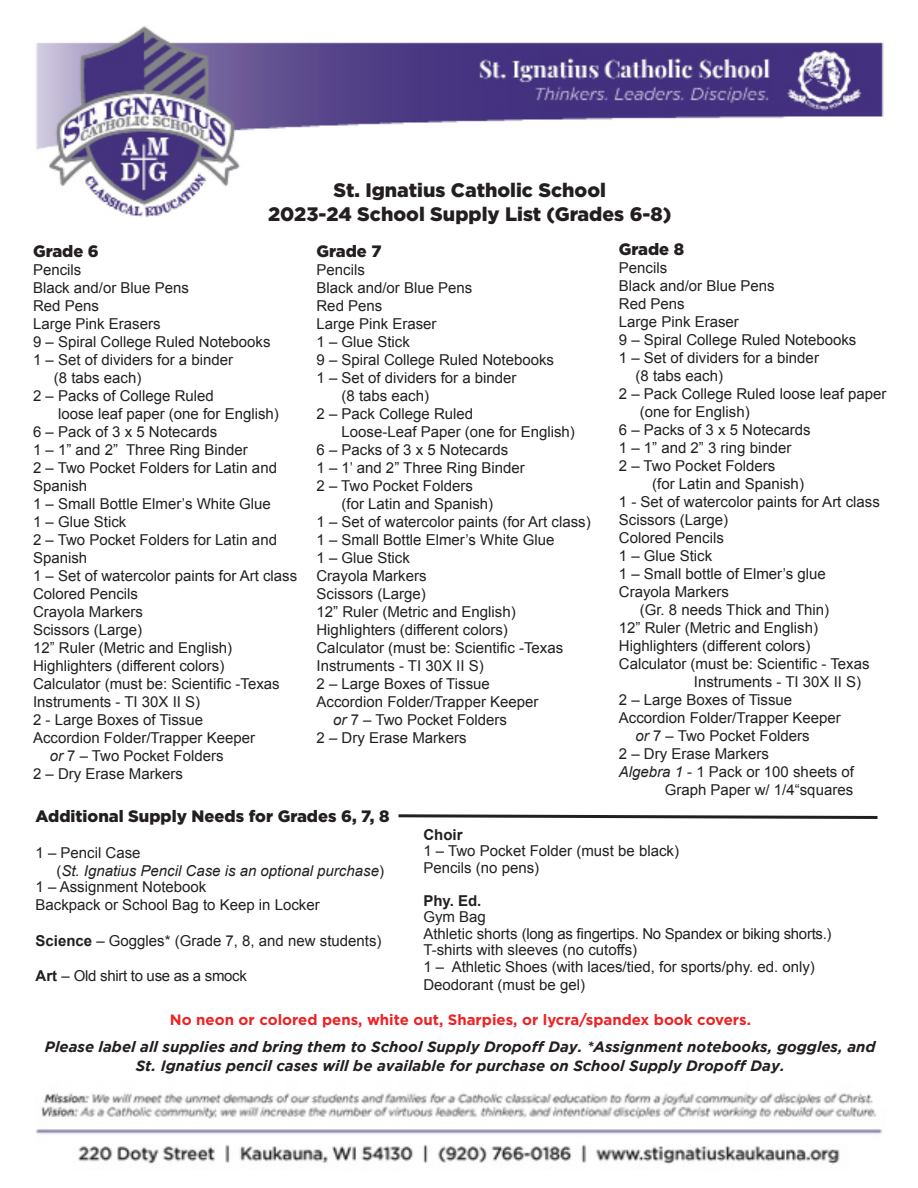
<style>
.page{position:relative;width:918px;height:1188px;background:#fff}
.page>*{position:absolute;margin:0;border:0;box-sizing:border-box;transform-origin:0 0}
.t1{font:900 19.5px/23.4px "Gotham";color:#231f20;text-align:center}
.t2{font:900 16.5px "Gotham";color:#231f20}
.t3{font:15px/18px "Arial";color:#231f20}
.t4{font:italic 700 15px/18.9px "Gotham";color:#231f20;text-align:center}
.t5{font:15px "Arial";letter-spacing:-.02em;color:#231f20}
.t6{font:700 15px "Gotham";color:#ee2123}
.t7{font:italic 15px "Arial";color:#231f20}
.t8{font:700 15px/16.5px "Arial";color:#231f20}
.s1{font-style:italic}
.s2{font-style:normal}
.s3{font-weight:700}
.s4{font-weight:400}
</style>
<div class="page">
<img style="left:36px;top:1092px;width:846px;height:72px">
<img style="left:36px;top:26px;width:848px;height:192px">
<svg style="left:398px;top:814px;width:480px;height:5px"></svg>
<p class="t1" style="left:268px;top:178px;width:405px">St. Ignatius Catholic School<br>2023-24 School Supply List (Grades 6-8)</p>
<p class="t2" style="left:33px;top:242px;width:67px">Grade 6</p>
<p class="t3" style="left:33px;top:261px;width:50px">Pencils</p>
<p class="t3" style="left:33px;top:279px;width:157px">Black and/or Blue Pens</p>
<p class="t3" style="left:33px;top:297px;width:67px">Red Pens</p>
<p class="t3" style="left:33px;top:315px;width:129px">Large Pink Erasers</p>
<p class="t3" style="left:33px;top:333px;width:239px">9 – Spiral College Ruled Notebooks</p>
<p class="t3" style="left:54px;top:351px;width:181px;text-indent:-21px">1 – Set of dividers for a binder (8 tabs each)</p>
<p class="t3" style="left:58px;top:387px;width:222px;text-indent:-25px">2 – Packs of College Ruled<br>loose leaf paper (one for English)</p>
<p class="t3" style="left:33px;top:423px;width:186px">6 – Pack of 3 x 5 Notecards</p>
<p class="t3" style="left:33px;top:441px;width:216px">1 – 1” and 2” Three Ring Binder</p>
<p class="t3" style="left:33px;top:459px;width:246px">2 – Two Pocket Folders for Latin and<br>Spanish</p>
<p class="t3" style="left:33px;top:495px;width:239px">1 – Small Bottle Elmer’s White Glue</p>
<p class="t3" style="left:33px;top:513px;width:95px">1 – Glue Stick</p>
<p class="t3" style="left:33px;top:531px;width:246px">2 – Two Pocket Folders for Latin and<br>Spanish</p>
<p class="t3" style="left:33px;top:567px;width:266px">1 – Set of watercolor paints for Art class</p>
<p class="t3" style="left:33px;top:585px;width:107px">Colored Pencils</p>
<p class="t3" style="left:33px;top:603px;width:112px">Crayola Markers</p>
<p class="t3" style="left:33px;top:621px;width:111px">Scissors (Large)</p>
<p class="t3" style="left:33px;top:639px;width:201px">12” Ruler (Metric and English)</p>
<p class="t3" style="left:33px;top:657px;width:193px">Highlighters (different colors)</p>
<p class="t3" style="left:33px;top:675px;width:248px">Calculator (must be: Scientific -Texas<br>Instruments - TI 30X II S)</p>
<p class="t3" style="left:33px;top:711px;width:172px">2 - Large Boxes of Tissue</p>
<p class="t3" style="left:50px;top:729px;width:207px;text-indent:-17px">Accordion Folder/Trapper Keeper <span class="s1">or</span> 7 – Two Pocket Folders</p>
<p class="t3" style="left:33px;top:765px;width:152px">2 – Dry Erase Markers</p>
<p class="t2" style="left:316px;top:242px;width:67px">Grade 7</p>
<p class="t3" style="left:316px;top:261px;width:50px">Pencils</p>
<p class="t3" style="left:316px;top:279px;width:157px">Black and/or Blue Pens</p>
<p class="t3" style="left:316px;top:297px;width:67px">Red Pens</p>
<p class="t3" style="left:316px;top:315px;width:122px">Large Pink Eraser</p>
<p class="t3" style="left:316px;top:333px;width:95px">1 – Glue Stick</p>
<p class="t3" style="left:316px;top:351px;width:239px">9 – Spiral College Ruled Notebooks</p>
<p class="t3" style="left:342px;top:369px;width:177px;text-indent:-25px">1 – Set of dividers for a binder (8 tabs each)</p>
<p class="t3" style="left:342px;top:405px;width:235px;text-indent:-25px">2 – Pack College Ruled<br>Loose-Leaf Paper (one for English)</p>
<p class="t3" style="left:316px;top:441px;width:193px">6 – Packs of 3 x 5 Notecards</p>
<p class="t3" style="left:316px;top:459px;width:210px">1 – 1’ and 2” Three Ring Binder</p>
<p class="t3" style="left:342px;top:477px;width:153px;text-indent:-25px">2 – Two Pocket Folders (for Latin and Spanish)</p>
<p class="t3" style="left:316px;top:513px;width:276px">1 – Set of watercolor paints (for Art class)</p>
<p class="t3" style="left:316px;top:531px;width:239px">1 – Small Bottle Elmer’s White Glue</p>
<p class="t3" style="left:316px;top:549px;width:95px">1 – Glue Stick</p>
<p class="t3" style="left:316px;top:567px;width:112px">Crayola Markers</p>
<p class="t3" style="left:316px;top:585px;width:111px">Scissors (Large)</p>
<p class="t3" style="left:316px;top:603px;width:201px">12” Ruler (Metric and English)</p>
<p class="t3" style="left:316px;top:621px;width:193px">Highlighters (different colors)</p>
<p class="t3" style="left:316px;top:639px;width:248px">Calculator (must be: Scientific -Texas<br>Instruments - TI 30X II S)</p>
<p class="t3" style="left:316px;top:675px;width:175px">2 – Large Boxes of Tissue</p>
<p class="t3" style="left:333px;top:693px;width:207px;text-indent:-17px">Accordion Folder/Trapper Keeper <span class="s1">or</span> 7 – Two Pocket Folders</p>
<p class="t3" style="left:316px;top:729px;width:152px">2 – Dry Erase Markers</p>
<p class="t2" style="left:619px;top:240px;width:67px">Grade 8</p>
<p class="t3" style="left:619px;top:259px;width:50px">Pencils</p>
<p class="t3" style="left:619px;top:277px;width:157px">Black and/or Blue Pens</p>
<p class="t3" style="left:619px;top:295px;width:67px">Red Pens</p>
<p class="t3" style="left:619px;top:313px;width:122px">Large Pink Eraser</p>
<p class="t3" style="left:619px;top:331px;width:239px">9 – Spiral College Ruled Notebooks</p>
<p class="t3" style="left:636px;top:349px;width:185px;text-indent:-17px">1 – Set of dividers for a binder (8 tabs each)</p>
<p class="t3" style="left:640px;top:385px;width:248px;text-indent:-21px">2 – Pack College Ruled loose leaf paper (one for English)</p>
<p class="t3" style="left:619px;top:421px;width:193px">6 – Packs of 3 x 5 Notecards</p>
<p class="t3" style="left:619px;top:439px;width:174px">1 – 1” and 2” 3 ring binder</p>
<p class="t3" style="left:652px;top:457px;width:153px;text-indent:-33px">2 – Two Pocket Folders<br>(for Latin and Spanish)</p>
<p class="t3" style="left:619px;top:493px;width:262px">1 - Set of watercolor paints for Art class</p>
<p class="t3" style="left:619px;top:511px;width:111px">Scissors (Large)</p>
<p class="t3" style="left:619px;top:529px;width:107px">Colored Pencils</p>
<p class="t3" style="left:619px;top:547px;width:95px">1 – Glue Stick</p>
<p class="t3" style="left:619px;top:565px;width:209px">1 – Small bottle of Elmer’s glue</p>
<p class="t3" style="left:640px;top:583px;width:191px;text-indent:-21px">Crayola Markers<br>(Gr. 8 needs Thick and Thin)</p>
<p class="t3" style="left:619px;top:619px;width:201px">12” Ruler (Metric and English)</p>
<p class="t3" style="left:619px;top:637px;width:193px">Highlighters (different colors)</p>
<p class="t3" style="left:694px;top:655px;width:177px;text-indent:-75px">Calculator (must be: Scientific - Texas<br>Instruments - TI 30X II S)</p>
<p class="t3" style="left:619px;top:691px;width:175px">2 – Large Boxes of Tissue</p>
<p class="t3" style="left:636px;top:709px;width:207px;text-indent:-17px">Accordion Folder/Trapper Keeper <span class="s1">or</span> 7 – Two Pocket Folders</p>
<p class="t3" style="left:619px;top:745px;width:152px">2 – Dry Erase Markers</p>
<p class="t3" style="left:619px;top:763px;width:237px;text-align:right"><span class="s1">Algebra 1</span> - 1 Pack or 100 sheets of<br>Graph Paper w/ 1/4“squares</p>
<p class="t2" style="left:36px;top:806px;width:355px">Additional Supply Needs for Grades 6, 7, 8</p>
<p class="t3" style="left:36px;top:843px;width:107px">1 – Pencil Case</p>
<p class="t7" style="left:56px;top:861px;width:329px"><span class="s2">(</span>St. Ignatius Pencil Case is an optional purchase<span class="s2">)</span></p>
<p class="t3" style="left:36px;top:878px;width:172px">1 – Assignment Notebook</p>
<p class="t3" style="left:36px;top:896px;width:286px">Backpack or School Bag to Keep in Locker</p>
<p class="t3" style="left:36px;top:932px;width:348px"><span class="s3">Science</span> – Goggles* (Grade 7, 8, and new students)</p>
<p class="t5" style="left:36px;top:965px;width:213px"><span class="s3">Art</span> – Old shirt to use as a smock</p>
<p class="t3" style="left:423px;top:826px;width:257px;line-height:16.5px"><span class="s3">Choir<br></span>1 – Two Pocket Folder (must be black)</p>
<p class="t3" style="left:423px;top:859px;width:117px">Pencils (no pens)</p>
<p class="t8" style="left:423px;top:893px;width:64px">Phy. Ed.<br><span class="s4">Gym Bag</span></p>
<p class="t5" style="left:423px;top:924px;width:410px">Athletic shorts (long as fingertips. No Spandex or biking shorts.)</p>
<p class="t3" style="left:423px;top:941px;width:215px">T-shirts with sleeves (no cutoffs)</p>
<p class="t3" style="left:423px;top:958px;width:393px">1 – Athletic Shoes (with laces/tied, for sports/phy. ed. only)</p>
<p class="t3" style="left:423px;top:976px;width:163px">Deodorant (must be gel)</p>
<p class="t6" style="left:170px;top:1011px;width:583px">No neon or colored pens, white out, Sharpies, or lycra/spandex book covers.</p>
<p class="t4" style="left:45px;top:1037px;width:832px">Please label all supplies and bring them to School Supply Dropoff Day. *Assignment notebooks, goggles, and<br>St. Ignatius pencil cases will be available for purchase on School Supply Dropoff Day.</p>
</div>
